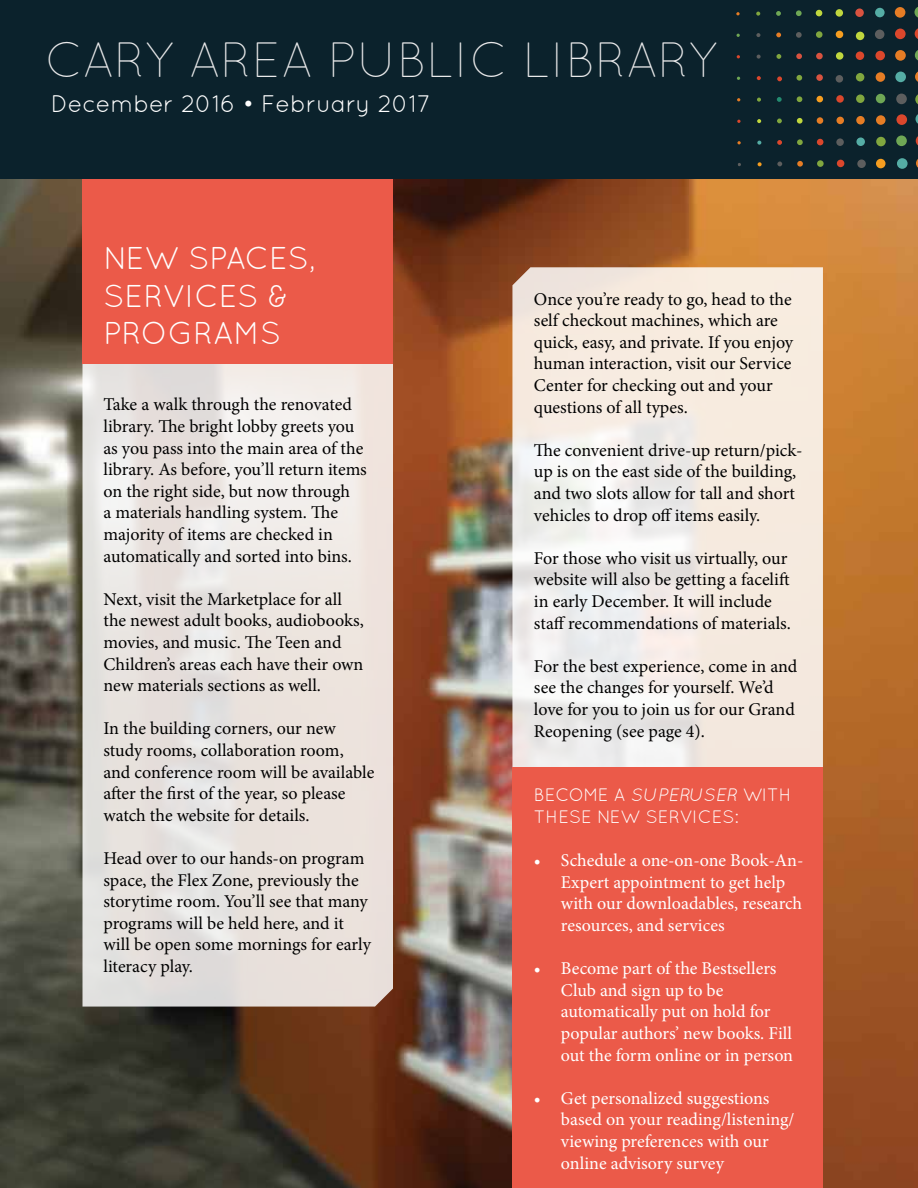
<style>
.page{position:relative;width:918px;height:1188px;background:#fff}
.page>*{position:absolute;margin:0;border:0;box-sizing:border-box;transform-origin:0 0}
.t1{font:300 49.5px "Quicksand";color:#e9e9ea}
.t2{font:31.5px/37.8px "Quicksand";color:#fff}
.t3{font:24px "Quicksand";color:#fff}
.t4{font:18px/21.6px "Minion Pro";letter-spacing:-.005em;color:#000}
.t5{font:18px/21.6px "Minion Pro";color:#fff}
.t6{font:18px/21.6px "Quicksand";color:#fff}
.s1{font-style:italic}
</style>
<div class="page">
<img style="left:0;top:179px;width:918px;height:1009px">
<svg style="left:512px;top:267px;width:311px;height:501px;background:#f2eae3"></svg>
<svg style="left:82px;top:364px;width:311px;height:643px;background:#e9e3df"></svg>
<div style="left:512px;top:768px;width:311px;height:420px;background:#eb5a49"></div>
<div style="left:82px;top:171px;width:311px;height:193px;background:#eb5a49"></div>
<div style="left:0;top:0;width:918px;height:179px;background:#0b222c"></div>
<div style="left:876px;top:159px;width:10px;height:9px;background:#f69e20;border-radius:50%"></div>
<div style="left:857px;top:159px;width:9px;height:9px;background:#5d5e5e;border-radius:50%"></div>
<div style="left:837px;top:160px;width:7px;height:7px;background:#db472c;border-radius:50%"></div>
<div style="left:817px;top:160px;width:7px;height:7px;background:#81a73f;border-radius:50%"></div>
<svg style="left:797px;top:161px;width:6px;height:6px"></svg>
<svg style="left:777px;top:162px;width:5px;height:4px"></svg>
<div style="left:876px;top:137px;width:10px;height:9px;background:#81a73f;border-radius:50%"></div>
<div style="left:856px;top:137px;width:9px;height:9px;background:#55ada5;border-radius:50%"></div>
<div style="left:836px;top:138px;width:8px;height:8px;background:#5d5e5e;border-radius:50%"></div>
<svg style="left:817px;top:139px;width:6px;height:6px"></svg>
<svg style="left:797px;top:139px;width:6px;height:6px"></svg>
<svg style="left:777px;top:140px;width:5px;height:5px"></svg>
<svg style="left:757px;top:141px;width:4px;height:4px"></svg>
<svg style="left:737px;top:141px;width:4px;height:3px"></svg>
<div style="left:876px;top:115px;width:10px;height:10px;background:#e67d25;border-radius:50%"></div>
<div style="left:856px;top:116px;width:9px;height:9px;background:#e67d25;border-radius:50%"></div>
<div style="left:836px;top:117px;width:8px;height:7px;background:#e67d25;border-radius:50%"></div>
<div style="left:817px;top:117px;width:6px;height:7px;background:#e67d25;border-radius:50%"></div>
<svg style="left:797px;top:118px;width:6px;height:6px"></svg>
<svg style="left:777px;top:119px;width:5px;height:4px"></svg>
<svg style="left:757px;top:119px;width:4px;height:4px"></svg>
<svg style="left:737px;top:120px;width:4px;height:3px"></svg>
<div style="left:896px;top:94px;width:11px;height:10px;background:#5d5e5e;border-radius:50%"></div>
<div style="left:876px;top:94px;width:9px;height:9px;background:#6fa755;border-radius:50%"></div>
<div style="left:856px;top:94px;width:9px;height:9px;background:#81a73f;border-radius:50%"></div>
<div style="left:836px;top:95px;width:8px;height:8px;background:#db472c;border-radius:50%"></div>
<div style="left:816px;top:96px;width:7px;height:6px;background:#f69e20;border-radius:50%"></div>
<svg style="left:797px;top:96px;width:5px;height:6px"></svg>
<svg style="left:777px;top:97px;width:5px;height:5px"></svg>
<svg style="left:757px;top:98px;width:4px;height:4px"></svg>
<svg style="left:915px;top:71px;width:3px;height:11px"></svg>
<div style="left:895px;top:72px;width:11px;height:10px;background:#55ada5;border-radius:50%"></div>
<div style="left:876px;top:72px;width:9px;height:10px;background:#e67d25;border-radius:50%"></div>
<div style="left:856px;top:73px;width:8px;height:8px;background:#81a73f;border-radius:50%"></div>
<div style="left:816px;top:74px;width:7px;height:7px;background:#d95340;border-radius:50%"></div>
<svg style="left:796px;top:75px;width:6px;height:6px"></svg>
<svg style="left:757px;top:76px;width:4px;height:4px"></svg>
<svg style="left:915px;top:50px;width:3px;height:11px"></svg>
<div style="left:895px;top:50px;width:11px;height:11px;background:#e67d25;border-radius:50%"></div>
<div style="left:875px;top:51px;width:10px;height:9px;background:#db472c;border-radius:50%"></div>
<div style="left:856px;top:51px;width:8px;height:9px;background:#db472c;border-radius:50%"></div>
<div style="left:836px;top:52px;width:7px;height:8px;background:#c0d73e;border-radius:50%"></div>
<div style="left:816px;top:53px;width:7px;height:6px;background:#d95340;border-radius:50%"></div>
<svg style="left:796px;top:53px;width:6px;height:6px"></svg>
<svg style="left:776px;top:54px;width:5px;height:5px"></svg>
<svg style="left:757px;top:55px;width:4px;height:4px"></svg>
<svg style="left:915px;top:28px;width:3px;height:11px"></svg>
<div style="left:895px;top:29px;width:11px;height:10px;background:#db472c;border-radius:50%"></div>
<div style="left:875px;top:30px;width:9px;height:9px;background:#5d5e5e;border-radius:50%"></div>
<div style="left:836px;top:31px;width:7px;height:7px;background:#f69e20;border-radius:50%"></div>
<div style="left:816px;top:31px;width:7px;height:7px;background:#81a73f;border-radius:50%"></div>
<svg style="left:776px;top:33px;width:5px;height:4px"></svg>
<svg style="left:756px;top:33px;width:4px;height:4px"></svg>
<svg style="left:914px;top:7px;width:4px;height:11px"></svg>
<div style="left:895px;top:7px;width:10px;height:11px;background:#e67d25;border-radius:50%"></div>
<div style="left:875px;top:8px;width:10px;height:9px;background:#55ada5;border-radius:50%"></div>
<div style="left:855px;top:8px;width:9px;height:9px;background:#d95340;border-radius:50%"></div>
<div style="left:836px;top:9px;width:7px;height:8px;background:#c0d73e;border-radius:50%"></div>
<svg style="left:816px;top:10px;width:6px;height:6px"></svg>
<svg style="left:796px;top:10px;width:6px;height:6px"></svg>
<svg style="left:776px;top:11px;width:5px;height:5px"></svg>
<svg style="left:756px;top:12px;width:4px;height:4px"></svg>
<svg style="left:736px;top:12px;width:4px;height:3px"></svg>
<svg style="left:796px;top:32px;width:6px;height:6px"></svg>
<svg style="left:777px;top:76px;width:5px;height:5px"></svg>
<div style="left:856px;top:32px;width:8px;height:8px;background:#c0d73e;border-radius:50%"></div>
<div style="left:835px;top:75px;width:8px;height:8px;background:#5d5e5e;border-radius:3px"></div>
<svg style="left:758px;top:162px;width:4px;height:4px"></svg>
<div style="left:896px;top:114px;width:11px;height:11px;background:#db472c;border-radius:50%"></div>
<div style="left:896px;top:135px;width:11px;height:11px;background:#6fa755;border-radius:50%"></div>
<div style="left:897px;top:158px;width:11px;height:11px;background:#55ada5;border-radius:50%"></div>
<svg style="left:915px;top:94px;width:3px;height:10px"></svg>
<svg style="left:915px;top:114px;width:3px;height:10px"></svg>
<svg style="left:916px;top:136px;width:2px;height:10px"></svg>
<svg style="left:916px;top:159px;width:2px;height:9px"></svg>
<h1 class="t1" style="left:45px;top:31px;width:674px">CARY AREA PUBLIC LIBRARY</h1>
<h3 class="t3" style="left:51px;top:90px;width:382px">December 2016 • February 2017</h3>
<h2 class="t2" style="left:103px;top:239px;width:214px">NEW SPACES,<br>SERVICES &amp;<br>PROGRAMS</h2>
<p class="t4" style="left:103px;top:394px;width:265px">Take a walk through the renovated library. The bright lobby greets you as you pass into the main area of the library. As before, you’ll return items on the right side, but now through<br>a materials handling system. The majority of items are checked in automatically and sorted into bins.</p>
<p class="t4" style="left:103px;top:588px;width:262px">Next, visit the Marketplace for all the newest adult books, audiobooks, movies, and music. The Teen and Children’s areas each have their own new materials sections as well.</p>
<p class="t4" style="left:103px;top:718px;width:272px">In the building corners, our new study rooms, collaboration room, and conference room will be available after the first of the year, so please watch the website for details.</p>
<p class="t4" style="left:103px;top:848px;width:269px">Head over to our hands-on program space, the Flex Zone, previously the storytime room. You’ll see that many programs will be held here, and it will be open some mornings for early literacy play.</p>
<p class="t4" style="left:534px;top:288px;width:261px">Once you’re ready to go, head to the self checkout machines, which are quick, easy, and private. If you enjoy human interaction, visit our Service Center for checking out and your questions of all types.</p>
<p class="t4" style="left:534px;top:439px;width:270px">The convenient drive-up return/pick&shy;up is on the east side of the building, and two slots allow for tall and short vehicles to drop off items easily.</p>
<p class="t4" style="left:534px;top:547px;width:259px">For those who visit us virtually, our website will also be getting a facelift in early December. It will include staff recommendations of materials.</p>
<p class="t4" style="left:534px;top:655px;width:265px">For the best experience, come in and see the changes for yourself. We’d love for you to join us for our Grand<br>Reopening (see page 4).</p>
<p class="t6" style="left:534px;top:784px;width:259px">BECOME A <span class="s1">SUPERUSER</span> WITH<br>THESE NEW SERVICES:</p>
<p class="t5" style="left:561px;top:850px;width:244px;text-indent:-27px">• Schedule a one-on-one Book-An-<br>Expert appointment to get help with our downloadables, research resources, and services</p>
<p class="t5" style="left:561px;top:958px;width:234px;text-indent:-27px">• Become part of the Bestsellers<br>Club and sign up to be automatically put on hold for popular authors’ new books. Fill out the form online or in person</p>
<p class="t5" style="left:561px;top:1087px;width:235px;text-indent:-27px">• Get personalized suggestions based on your reading/listening/ viewing preferences with our online advisory survey</p>
</div>
